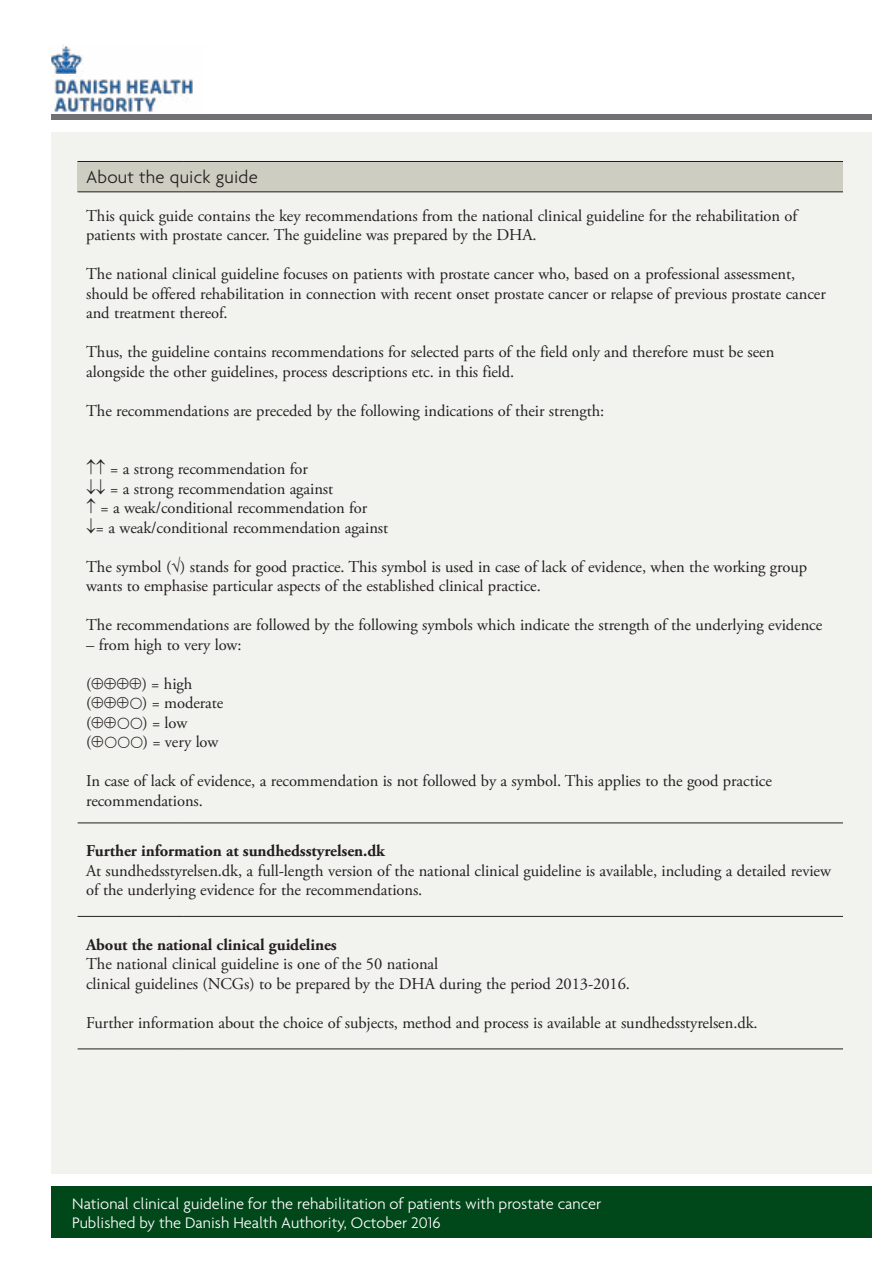
<style>
.page{position:relative;width:893px;height:1263px;background:#fff}
.page>*{position:absolute;margin:0;border:0;box-sizing:border-box;transform-origin:0 0}
.t1{font:300 18.75px "Agenda";letter-spacing:.01em;color:#231f20}
.t2{font:16.5px/19.5px "Adobe Garamond Pro";letter-spacing:-.005em;color:#231f20}
.t3{font:300 16.5px/19.5px "Agenda";color:#fff}
.t4{font:700 16.5px "Adobe Garamond Pro";letter-spacing:-.005em;color:#231f20}
</style>
<div class="page">
<div style="left:51px;top:132px;width:821px;height:1042px;background:#f2f2ee"></div>
<div style="left:51px;top:114px;width:821px;height:5px;background:#717074"></div>
<div style="left:51px;top:1186px;width:821px;height:51px;background:#004719"></div>
<img style="left:51px;top:44px;width:142px;height:69px">
<div style="left:78px;top:161px;width:765px;height:31px;background:#cecdc2"></div>
<hr style="left:78px;top:822px;width:106px;height:1px;background:#231f20">
<hr style="left:184px;top:822px;width:659px;height:1px;background:#231f20">
<hr style="left:78px;top:916px;width:106px;height:1px;background:#231f20">
<hr style="left:184px;top:916px;width:659px;height:1px;background:#231f20">
<hr style="left:78px;top:1048px;width:106px;height:1px;background:#231f20">
<hr style="left:184px;top:1048px;width:659px;height:1px;background:#231f20">
<hr style="left:78px;top:161px;width:106px;height:1px;background:#231f20">
<hr style="left:184px;top:161px;width:659px;height:1px;background:#231f20">
<hr style="left:78px;top:191px;width:106px;height:1px;background:#231f20">
<hr style="left:184px;top:191px;width:659px;height:1px;background:#231f20">
<p class="t1" style="left:86px;top:166px;width:173px">About the quick guide</p>
<p class="t2" style="left:86px;top:206px;width:713px">This quick guide contains the key recommendations from the national clinical guideline for the rehabilitation of patients with prostate cancer. The guideline was prepared by the DHA.</p>
<p class="t2" style="left:86px;top:265px;width:741px">The national clinical guideline focuses on patients with prostate cancer who, based on a professional assessment, should be offered rehabilitation in connection with recent onset prostate cancer or relapse of previous prostate cancer and treatment thereof.</p>
<p class="t2" style="left:86px;top:343px;width:690px">Thus, the guideline contains recommendations for selected parts of the field only and therefore must be seen alongside the other guidelines, process descriptions etc. in this field.</p>
<p class="t2" style="left:86px;top:401px;width:520px">The recommendations are preceded by the following indications of their strength:</p>
<p class="t2" style="left:86px;top:460px;width:304px">↑↑ = a strong recommendation for<br>↓↓ = a strong recommendation against<br>↑ = a weak/conditional recommendation for ↓= a weak/conditional recommendation against</p>
<p class="t2" style="left:86px;top:557px;width:723px">The symbol (√) stands for good practice. This symbol is used in case of lack of evidence, when the working group wants to emphasise particular aspects of the established clinical practice.</p>
<p class="t2" style="left:86px;top:616px;width:738px">The recommendations are followed by the following symbols which indicate the strength of the underlying evidence</p>
<p class="t2" style="left:86px;top:635px;width:157px">– from high to very low:</p>
<p class="t2" style="left:86px;top:674px;width:139px">(⊕⊕⊕⊕) = high (⊕⊕⊕ ) = moderate (⊕⊕</p>
<p class="t2" style="left:142px;top:713px;width:46px">) = low</p>
<p class="t2" style="left:86px;top:733px;width:19px">(⊕</p>
<p class="t2" style="left:143px;top:733px;width:77px">) = very low</p>
<p class="t2" style="left:86px;top:772px;width:687px">In case of lack of evidence, a recommendation is not followed by a symbol. This applies to the good practice recommendations.</p>
<p class="t4" style="left:86px;top:841px;width:300px">Further information at sundhedsstyrelsen.dk</p>
<p class="t2" style="left:86px;top:861px;width:746px">At sundhedsstyrelsen.dk, a full-length version of the national clinical guideline is available, including a detailed review of the underlying evidence for the recommendations.</p>
<p class="t4" style="left:86px;top:935px;width:252px">About the national clinical guidelines</p>
<p class="t2" style="left:86px;top:955px;width:545px">The national clinical guideline is one of the 50 national<br>clinical guidelines (NCGs) to be prepared by the DHA during the period 2013-2016.</p>
<p class="t2" style="left:86px;top:1013px;width:673px">Further information about the choice of subjects, method and process is available at sundhedsstyrelsen.dk.</p>
<p class="t3" style="left:72px;top:1193px;width:530px">National clinical guideline for the rehabilitation of patients with prostate cancer<br>Published by the Danish Health Authority, October 2016</p>
</div>
